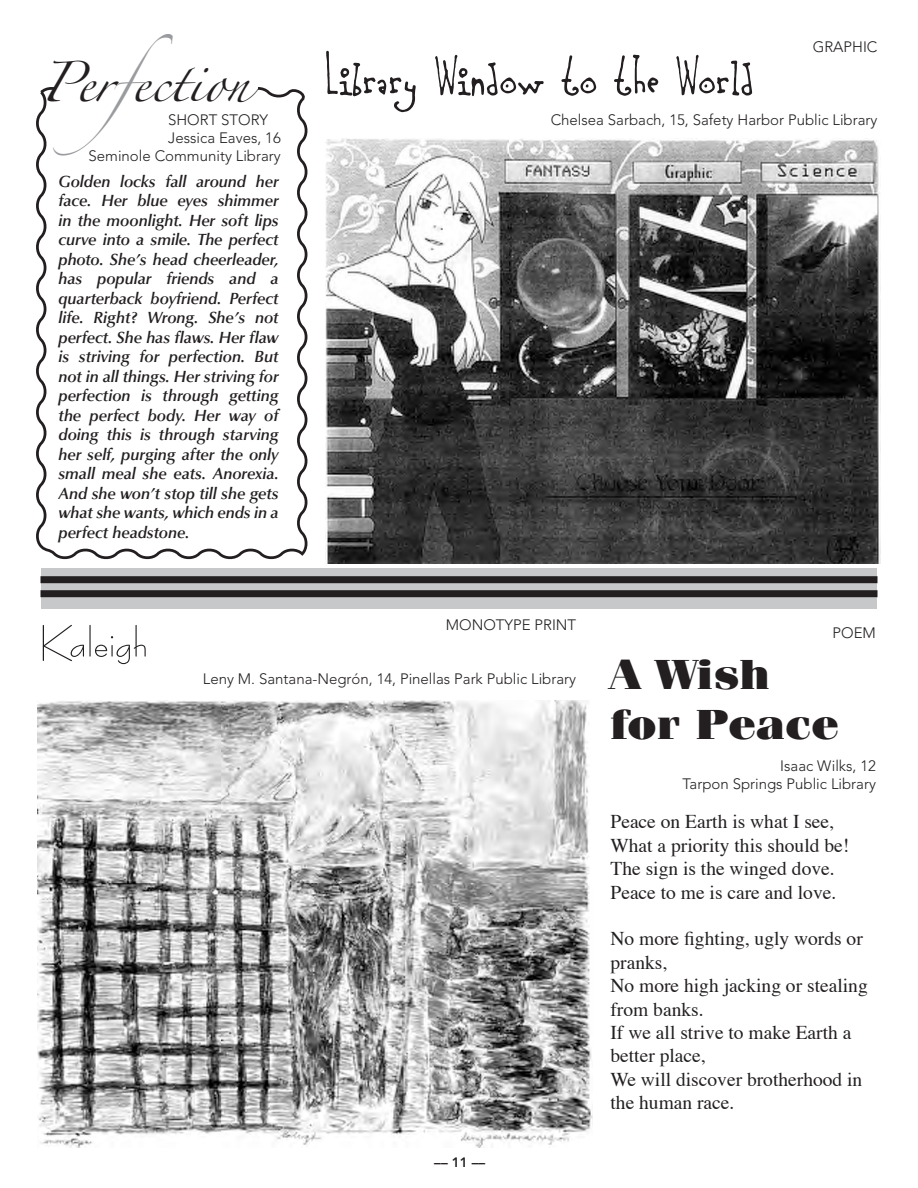
<style>
.page{position:relative;width:918px;height:1188px;background:#fff}
.page>*{position:absolute;margin:0;border:0;box-sizing:border-box;transform-origin:0 0}
.t1{font:67.5px "Another Hand Font";color:#231f20}
.t2{font:54px "Bernhard Fas D";color:#231f20}
.t3{font:900 42px/50.4px "Fenice";color:#231f20;scale:1.1 1}
.t4{font:36px "Zapfino";color:#231f20}
.t5{font:19.5px/23.4px "Times";color:#231f20}
.t6{font:italic 500 16.5px/19.5px "URW Classico";color:#231f20;text-align:justify}
.t7{font:300 15px/18px "Avenir";color:#231f20;text-align:right}
.t8{font:800 13.5px "Avenir";color:#231f20}
.s1{color:#999b9e}
.s2{color:#fff}
</style>
<div class="page">
<img style="left:37px;top:701px;width:555px;height:446px">
<svg style="left:36px;top:87px;width:272px;height:473px"></svg>
<div style="left:56px;top:49px;width:202px;height:62px;background:#fff"></div>
<img style="left:326px;top:138px;width:555px;height:425px">
<div style="left:41px;top:568px;width:836px;height:41px;background:#c7c8ca"></div>
<div style="left:40px;top:576px;width:838px;height:7px;background:#231f20"></div>
<div style="left:40px;top:590px;width:838px;height:7px;background:#231f20"></div>
<h3 class="t4" style="left:40px;top:68px;width:210px">Per<span class="s1">f</span>ection</h3>
<p class="t7" style="left:89px;top:111px;width:207px">SHORT STORY<span class="s2">mm<br></span>Jessica Eaves, 16<span class="s2">m<br></span>Seminole Community Library<span class="s2">mm</span></p>
<p class="t6" style="left:58px;top:172px;width:222px">Golden locks fall around her face. Her blue eyes shimmer in the moonlight. Her soft lips curve into a smile. The perfect photo. She’s head cheerleader, has popular friends and a quarterback boyfriend. Perfect life. Right? Wrong. She’s not perfect. She has flaws. Her flaw is striving for perfection. But not in all things. Her striving for perfection is through getting the perfect body. Her way of doing this is through starving her self, purging after the only small meal she eats. Anorexia.<br>And she won’t stop till she gets what she wants, which ends in a perfect headstone.</p>
<p class="t7" style="left:813px;top:38px;width:66px">GRAPHIC</p>
<h1 class="t1" style="left:326px;top:37px;width:431px">Library Window to the World</h1>
<p class="t7" style="left:551px;top:111px;width:328px">Chelsea Sarbach, 15, Safety Harbor Public Library</p>
<h2 class="t2" style="left:39px;top:615px;width:111px">Kaleigh</h2>
<p class="t7" style="left:446px;top:616px;width:132px">MONOTYPE PRINT</p>
<p class="t7" style="left:203px;top:670px;width:375px">Leny M. Santana-Negrón, 14, Pinellas Park Public Library</p>
<p class="t8" style="left:434px;top:1154px;width:52px">–– 11 ––</p>
<p class="t7" style="left:833px;top:624px;width:45px">POEM</p>
<h3 class="t3" style="left:610px;top:648px;width:209px">A Wish for Peace</h3>
<p class="t7" style="left:683px;top:756px;width:195px">Isaac Wilks, 12<br>Tarpon Springs Public Library</p>
<p class="t5" style="left:610px;top:812px;width:240px">Peace on Earth is what I see,<br>What a priority this should be!<br>The sign is the winged dove.<br>Peace to me is care and love.</p>
<p class="t5" style="left:610px;top:929px;width:259px">No more fighting, ugly words or pranks,<br>No more high jacking or stealing from banks.<br>If we all strive to make Earth a better place,<br>We will discover brotherhood in the human race.</p>
</div>
